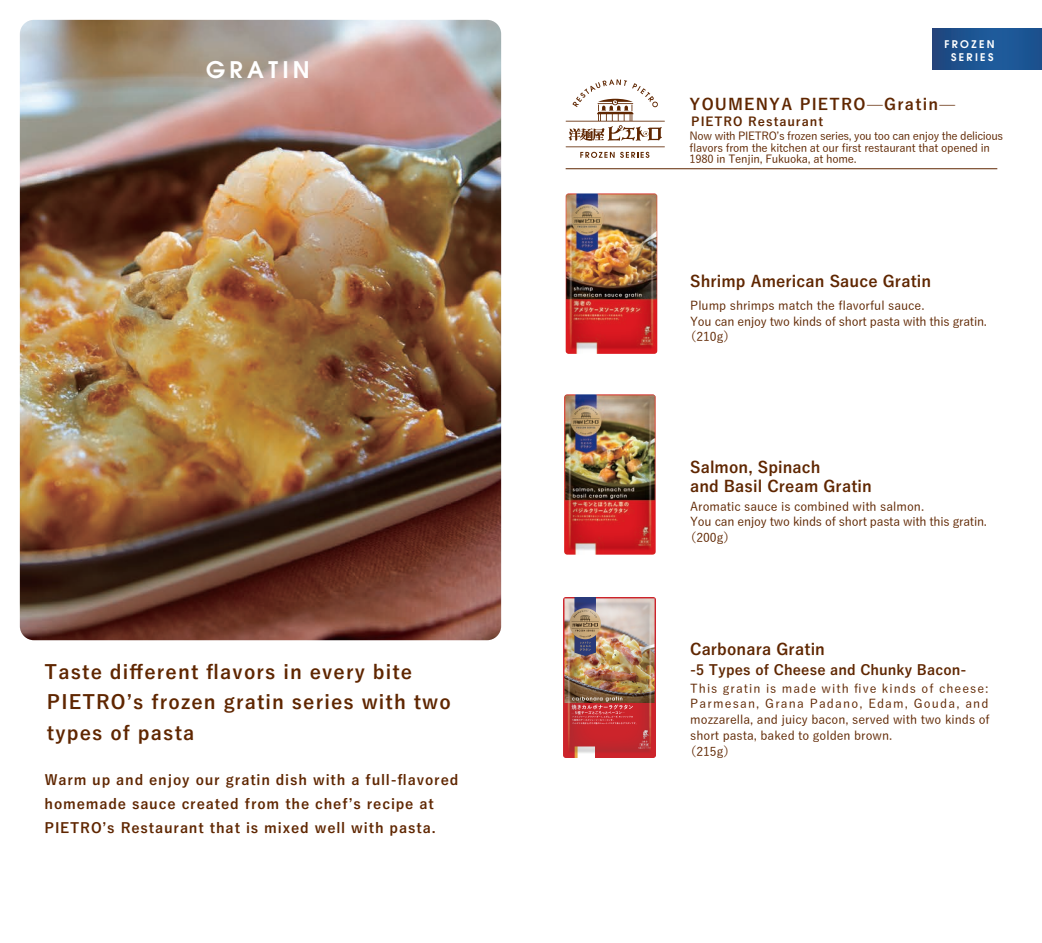
<style>
.page{position:relative;width:1042px;height:943px;background:#fff}
.page>*{position:absolute;margin:0;border:0;box-sizing:border-box;transform-origin:0 0}
.t1{font:600 22.75px "ITC Avant Garde Pro";letter-spacing:.19em;color:#fff}
.t2{font:700 19.25px/30.3px "Yu Go";letter-spacing:.06em;color:#5f2600}
.t3{font:700 15.75px/19.2px "Yu Go";letter-spacing:.01em;color:#5f2600}
.t4{font:700 15.75px "Yu Go";letter-spacing:.08em;color:#5f2600}
.t5{font:700 14px/24.2px "Yu Go";letter-spacing:.06em;color:#5f2600}
.t6{font:700 14px "Yu Go";letter-spacing:.01em;color:#5f2600}
.t7{font:500 12.25px "Yu Go";color:#5f2600}
.t8{font:500 12.25px "Yu Go";letter-spacing:-.02em;color:#5f2600}
.t9{font:500 12.25px "Yu Go";letter-spacing:.08em;color:#5f2600}
.t10{font:500 12.25px "Yu Go";letter-spacing:.095em;color:#5f2600}
.t11{font:700 12.25px "Yu Go";letter-spacing:.085em;color:#5f2600}
.t12{font:500 11.2px/11.4px "Yu Go";letter-spacing:-.02em;color:#5f2600}
.t13{font:600 10.5px/13.7px "ITC Avant Garde Pro";letter-spacing:.225em;color:#fff;text-align:center}
</style>
<div class="page">
<img style="left:20px;top:20px;width:481px;height:620px">
<img style="left:564px;top:394px;width:92px;height:160px">
<img style="left:566px;top:193px;width:91px;height:161px">
<svg style="left:565px;top:79px;width:100px;height:79px"></svg>
<hr style="left:566px;top:168px;width:431px;height:1px;background:#5f2600">
<div style="left:932px;top:28px;width:110px;height:41px;background:linear-gradient(to right,#1f4d87,#1b599a)"></div>
<img style="left:564px;top:597px;width:91px;height:160px">
<h1 class="t1" style="left:206px;top:54px;width:105px">GRATIN</h1>
<p class="t13" style="left:944px;top:37px;width:52px">FROZEN<br>SERIES</p>
<p class="t4" style="left:689px;top:96px;width:267px">YOUMENYA PIETRO̶Gratin̶</p>
<p class="t11" style="left:691px;top:114px;width:133px">PIETRO Restaurant</p>
<p class="t12" style="left:689px;top:129px;width:315px">Now with PIETROʼs frozen series, you too can enjoy the delicious flavors from the kitchen at our first restaurant that opened in<br>1980 in Tenjin, Fukuoka, at home.</p>
<p class="t3" style="left:690px;top:272px;width:243px">Shrimp American Sauce Gratin</p>
<p class="t7" style="left:690px;top:294px;width:236px">Plump shrimps match the flavorful sauce.</p>
<p class="t8" style="left:690px;top:310px;width:298px">You can enjoy two kinds of short pasta with this gratin.</p>
<p class="t7" style="left:684px;top:325px;width:53px">（210g）</p>
<p class="t3" style="left:690px;top:457px;width:183px">Salmon, Spinach<br>and Basil Cream Gratin</p>
<p class="t7" style="left:690px;top:495px;width:235px">Aromatic sauce is combined with salmon.</p>
<p class="t8" style="left:690px;top:510px;width:298px">You can enjoy two kinds of short pasta with this gratin.</p>
<p class="t7" style="left:684px;top:526px;width:53px">（200g）</p>
<p class="t3" style="left:690px;top:639px;width:136px">Carbonara Gratin</p>
<p class="t9" style="left:690px;top:677px;width:300px">This gratin is made with five kinds of cheese:</p>
<p class="t10" style="left:690px;top:692px;width:300px">Parmesan, Grana Padano, Edam, Gouda, and</p>
<p class="t7" style="left:690px;top:708px;width:301px">mozzarella, and juicy bacon, served with two kinds of</p>
<p class="t7" style="left:690px;top:724px;width:204px">short pasta, baked to golden brown.</p>
<p class="t7" style="left:684px;top:740px;width:53px">（215g）</p>
<h2 class="t2" style="left:45px;top:657px;width:408px">Taste different flavors in every bite<br>PIETROʼs frozen gratin series with two types of pasta</h2>
<p class="t6" style="left:690px;top:662px;width:278px">-5 Types of Cheese and Chunky Bacon-</p>
<p class="t5" style="left:45px;top:767px;width:415px">Warm up and enjoy our gratin dish with a full-flavored homemade sauce created from the chefʼs recipe at<br>PIETROʼs Restaurant that is mixed well with pasta.</p>
</div>
